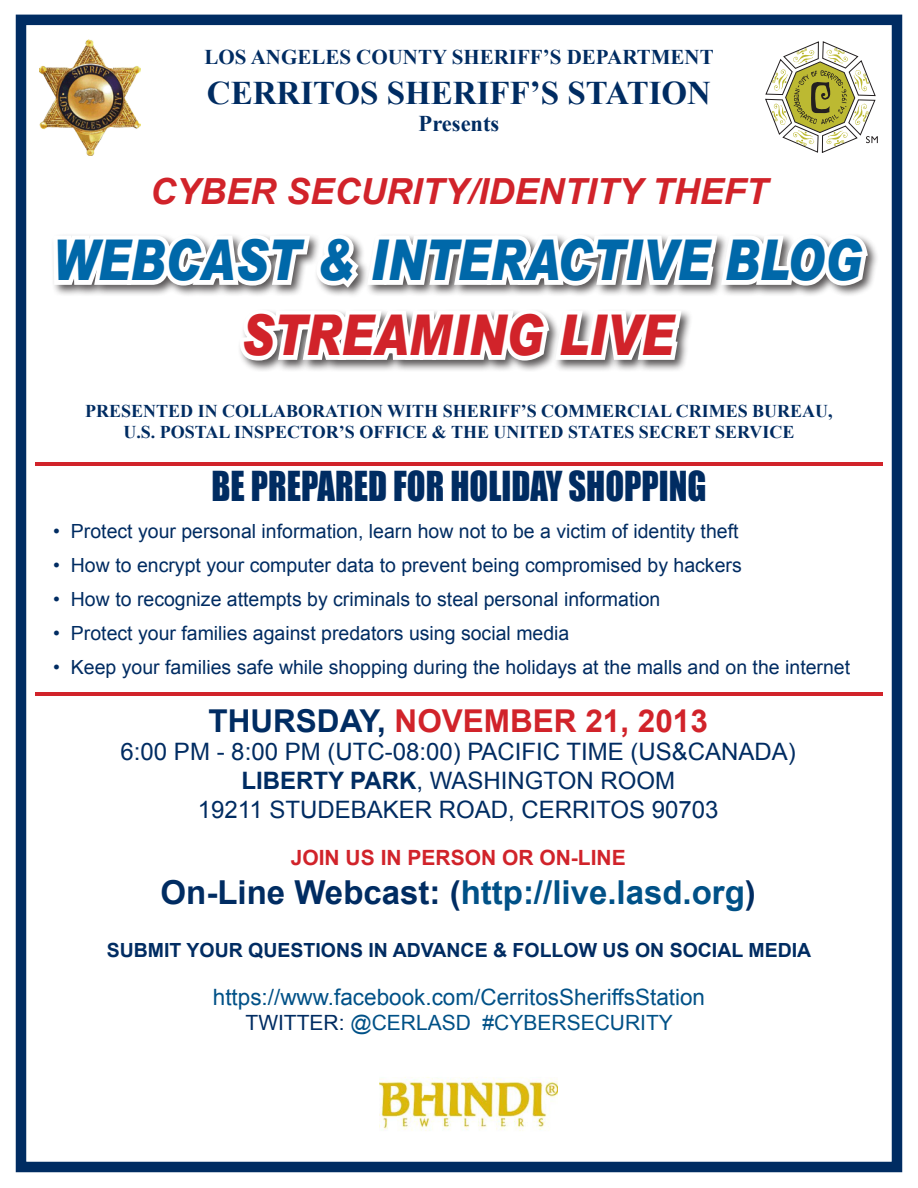
<style>
.page{position:relative;width:918px;height:1188px;background:#fff}
.page>*{position:absolute;margin:0;border:0;box-sizing:border-box;transform-origin:0 0}
.t1{font:italic 900 56.25px "Arial";color:#0068a9;scale:.8 1}
.t2{font:italic 900 56.25px "Arial";color:#d1232a;scale:.8 1}
.t3{font:37.95px "Impact";color:#002c62;scale:.91 1}
.t4{font:italic 700 36px "Arial";color:#d1232a}
.t5{font:700 33px "Arial";color:#005187}
.t6{font:700 33px "Times New Roman";color:#002c62}
.t7{font:700 31.5px "Arial";color:#d1232a}
.t8{font:24px "Arial";color:#002c62}
.t9{font:22.5px "Arial";color:#005187}
.t10{font:700 22.5px "Times New Roman";color:#002c62}
.t11{font:700 21px "Times New Roman";color:#002c62}
.t12{font:21px "Arial";color:#005187}
.t13{font:700 21px "Arial";color:#d1232a}
.t14{font:19.5px "Arial";color:#002c62}
.t15{font:700 19.5px "Arial";color:#002c62}
.t16{font:700 18px "Times New Roman";color:#002c62}
.s1{color:#002c62}
.s2{font-weight:700}
</style>
<div class="page">
<svg style="left:53px;top:235px;width:820px;height:59px"></svg>
<svg style="left:240px;top:311px;width:447px;height:57px"></svg>
<img style="left:379px;top:1077px;width:178px;height:54px">
<img style="left:39px;top:40px;width:102px;height:116px">
<svg style="left:765px;top:41px;width:113px;height:112px"></svg>
<div style="left:16px;top:15px;width:886px;height:1157px;border:10px solid #002c62"></div>
<hr style="left:35px;top:462px;width:848px;height:4px;background:#d1232a">
<hr style="left:35px;top:692px;width:848px;height:4px;background:#d1232a">
<p class="t11" style="left:205px;top:43px;width:511px">LOS ANGELES COUNTY SHERIFF’S DEPARTMENT</p>
<p class="t6" style="left:207px;top:70px;width:506px">CERRITOS SHERIFF’S STATION</p>
<p class="t10" style="left:419px;top:108px;width:82px">Presents</p>
<p class="t4" style="left:150px;top:168px;width:619px">CYBER SECURITY/IDENTITY THEFT</p>
<p class="t1" style="left:53px;top:226px;width:1013px">WEBCAST &amp; INTERACTIVE BLOG</p>
<p class="t2" style="left:241px;top:301px;width:542px">STREAMING LIVE</p>
<p class="t16" style="left:85px;top:398px;width:749px">PRESENTED IN COLLABORATION WITH SHERIFF’S COMMERCIAL CRIMES BUREAU,</p>
<p class="t16" style="left:123px;top:420px;width:673px">U.S. POSTAL INSPECTOR’S OFFICE &amp; THE UNITED STATES SECRET SERVICE</p>
<p class="t3" style="left:211px;top:457px;width:546px">BE PREPARED FOR HOLIDAY SHOPPING</p>
<p class="t14" style="left:53px;top:519px;width:687px">• Protect your personal information, learn how not to be a victim of identity theft</p>
<p class="t14" style="left:53px;top:553px;width:690px">• How to encrypt your computer data to prevent being compromised by hackers</p>
<p class="t14" style="left:53px;top:587px;width:609px">• How to recognize attempts by criminals to steal personal information</p>
<p class="t14" style="left:53px;top:621px;width:518px">• Protect your families against predators using social media</p>
<p class="t14" style="left:53px;top:654px;width:798px">• Keep your families safe while shopping during the holidays at the malls and on the internet</p>
<p class="t7" style="left:208px;top:700px;width:501px"><span class="s1">THURSDAY,</span> NOVEMBER 21, 2013</p>
<p class="t8" style="left:121px;top:736px;width:677px">6:00 PM - 8:00 PM (UTC-08:00) PACIFIC TIME (US&amp;CANADA)</p>
<p class="t8" style="left:241px;top:765px;width:435px"><span class="s2">LIBERTY PARK</span>, WASHINGTON ROOM</p>
<p class="t8" style="left:198px;top:794px;width:522px">19211 STUDEBAKER ROAD, CERRITOS 90703</p>
<p class="t13" style="left:291px;top:843px;width:336px">JOIN US IN PERSON OR ON-LINE</p>
<p class="t5" style="left:161px;top:871px;width:597px"><span class="s1">On-Line Webcast: (</span>http://live.lasd.org<span class="s1">)</span></p>
<p class="t15" style="left:107px;top:937px;width:706px">SUBMIT YOUR QUESTIONS IN ADVANCE &amp; FOLLOW US ON SOCIAL MEDIA</p>
<p class="t9" style="left:213px;top:983px;width:494px">https://www.facebook.com/CerritosSheriffsStation</p>
<p class="t12" style="left:246px;top:1009px;width:429px"><span class="s1">TWITTER:</span> @CERLASD #CYBERSECURITY</p>
</div>
